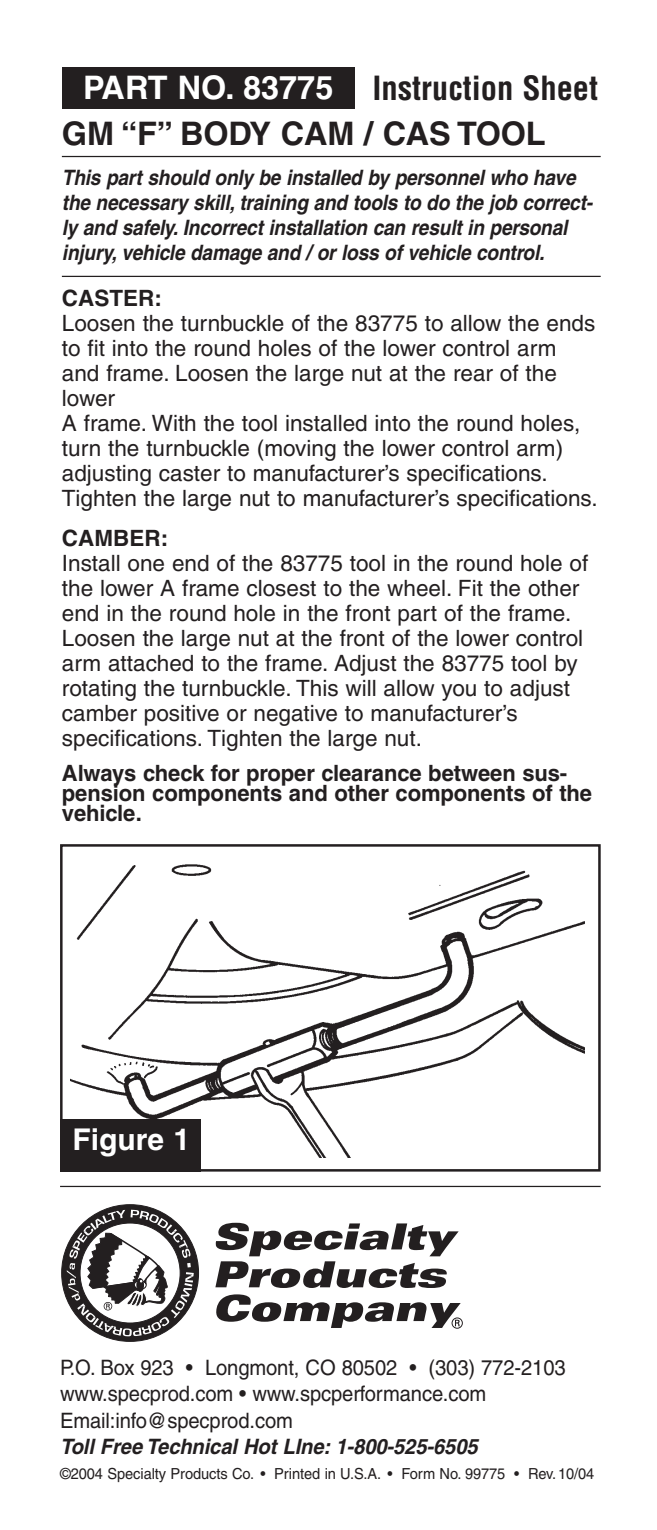
<style>
.page{position:relative;width:657px;height:1530px;background:#fff}
.page>*{position:absolute;margin:0;border:0;box-sizing:border-box;transform-origin:0 0}
.t1{font:700 condensed 32.5px "Helvetica";color:#231f20}
.t2{font:700 32.5px "Helvetica";letter-spacing:-.005em;color:#231f20}
.t3{font:700 30px "Helvetica";color:#fff}
.t4{font:22.5px/25px "Helvetica";color:#231f20}
.t5{font:700 22.5px/20px "Helvetica";letter-spacing:-.005em;color:#231f20}
.t6{font:italic 700 21.25px/25px "Helvetica";letter-spacing:-.01em;color:#231f20;scale:.9 1}
.t7{font:21.25px/26.2px "Helvetica";letter-spacing:-.005em;color:#231f20;scale:.95 1}
.t8{font:italic 700 21.25px "Helvetica";letter-spacing:-.01em;color:#231f20;scale:.95 1}
.t9{font:15.25px "Helvetica";letter-spacing:-.005em;color:#231f20;scale:.96 1}
.s1{font-stretch:normal;color:#fff}
</style>
<div class="page">
<div style="left:62px;top:1205px;width:136px;height:136px;background:#231f20;border-radius:50%"></div>
<svg style="left:215px;top:1223px;width:243px;height:65px"></svg>
<svg style="left:216px;top:1294px;width:246px;height:35px"></svg>
<svg style="left:67px;top:1210px;width:127px;height:127px"></svg>
<hr style="left:62px;top:156px;width:538px;height:1px;background:#231f20">
<hr style="left:62px;top:276px;width:538px;height:1px;background:#231f20">
<hr style="left:60px;top:1186px;width:540px;height:1px;background:#231f20">
<div style="left:62px;top:68px;width:292px;height:41px;background:#231f20"></div>
<img style="left:70px;top:864px;width:514px;height:294px">
<div style="left:60px;top:844px;width:540px;height:328px;border:2px solid #231f20"></div>
<div style="left:60px;top:1119px;width:140px;height:53px;background:#231f20"></div>
<h1 class="t1" style="left:83px;top:70px;width:516px"><span class="s1">PART NO. 83775</span> Instruction Sheet</h1>
<h1 class="t2" style="left:62px;top:120px;width:485px">GM “F” BODY CAM / CAS TOOL</h1>
<p class="t6" style="left:62px;top:166px;width:591px">This part should only be installed by personnel who have the necessary skill, training and tools to do the job correct&shy;ly and safely. Incorrect installation can result in personal injury, vehicle damage and / or loss of vehicle control.</p>
<p class="t5" style="left:62px;top:290px;width:101px">CASTER:</p>
<p class="t4" style="left:62px;top:313px;width:537px">Loosen the turnbuckle of the 83775 to allow the ends to fit into the round holes of the lower control arm and frame. Loosen the large nut at the rear of the lower<br>A frame. With the tool installed into the round holes, turn the turnbuckle (moving the lower control arm) adjusting caster to manufacturer’s specifications.<br>Tighten the large nut to manufacturer’s specifications.</p>
<p class="t5" style="left:62px;top:530px;width:108px">CAMBER:</p>
<p class="t4" style="left:62px;top:553px;width:527px">Install one end of the 83775 tool in the round hole of the lower A frame closest to the wheel. Fit the other end in the round hole in the front part of the frame.<br>Loosen the large nut at the front of the lower control arm attached to the frame. Adjust the 83775 tool by rotating the turnbuckle. This will allow you to adjust camber positive or negative to manufacturer’s specifications. Tighten the large nut.</p>
<p class="t5" style="left:62px;top:765px;width:531px">Always check for proper clearance between sus&shy;pension components and other components of the vehicle.</p>
<h2 class="t3" style="left:72px;top:1128px;width:119px">Figure 1</h2>
<p class="t7" style="left:60px;top:1357px;width:533px">P.O. Box 923 • Longmont, CO 80502 • (303) 772-2103 www.specprod.com • www.spcperformance.com<br>Email:info@specprod.com</p>
<p class="t8" style="left:60px;top:1438px;width:441px">Toll Free Technical Hot LIne: 1-800-525-6505</p>
<p class="t9" style="left:60px;top:1468px;width:557px">©2004 Specialty Products Co. • Printed in U.S.A. • Form No. 99775 • Rev.10/04</p>
</div>
